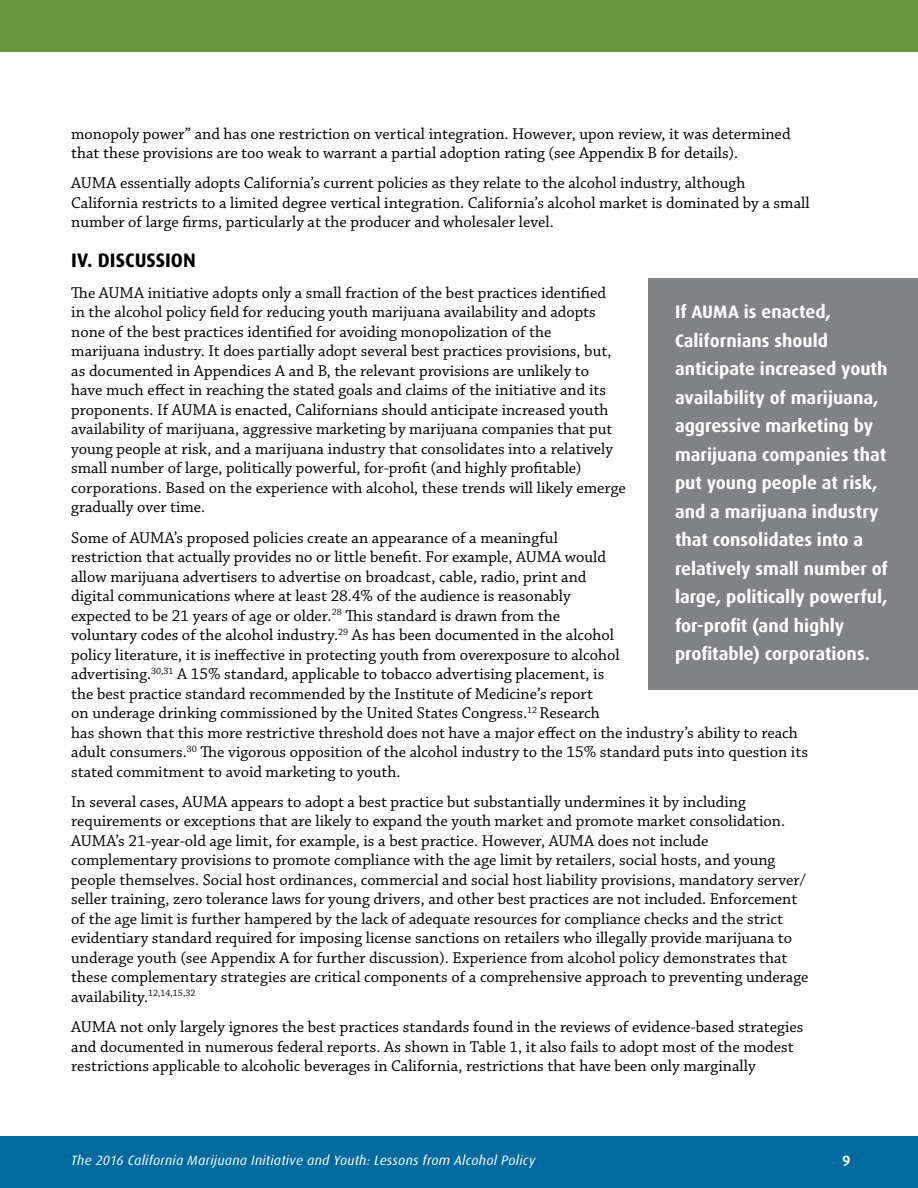
<style>
.page{position:relative;width:918px;height:1188px;background:#fff}
.page>*{position:absolute;margin:0;border:0;box-sizing:border-box;transform-origin:0 0}
.t1{font:700 19.5px "Dax";color:#000}
.t2{font:700 18px/28.5px "Dax";color:#fff}
.t3{font:16.5px/19.5px "Chaparral Pro";color:#000}
.t4{font:700 15px "Dax";color:#fff}
.t5{font:italic 13.5px "Dax";letter-spacing:.02em;color:#fff}
</style>
<div class="page">
<div style="left:0;top:1136px;width:918px;height:52px;background:#006b9e"></div>
<div style="left:0;top:0;width:918px;height:52px;background:#66953d"></div>
<div style="left:648px;top:279px;width:270px;height:411px;background:#808285"></div>
<p class="t3" style="left:71px;top:124px;width:721px">monopoly power” and has one restriction on vertical integration. However, upon review, it was determined that these provisions are too weak to warrant a partial adoption rating (see Appendix B for details).</p>
<p class="t3" style="left:71px;top:174px;width:740px">AUMA essentially adopts California’s current policies as they relate to the alcohol industry, although<br>California restricts to a limited degree vertical integration. California’s alcohol market is dominated by a small number of large firms, particularly at the producer and wholesaler level.</p>
<p class="t1" style="left:71px;top:250px;width:126px">IV. DISCUSSION</p>
<p class="t3" style="left:71px;top:283px;width:556px">The AUMA initiative adopts only a small fraction of the best practices identified<br>in the alcohol policy field for reducing youth marijuana availability and adopts none of the best practices identified for avoiding monopolization of the<br>marijuana industry. It does partially adopt several best practices provisions, but, as documented in Appendices A and B, the relevant provisions are unlikely to<br>have much effect in reaching the stated goals and claims of the initiative and its proponents. If AUMA is enacted, Californians should anticipate increased youth availability of marijuana, aggressive marketing by marijuana companies that put young people at risk, and a marijuana industry that consolidates into a relatively small number of large, politically powerful, for-profit (and highly profitable) corporations. Based on the experience with alcohol, these trends will likely emerge gradually over time.</p>
<p class="t3" style="left:71px;top:528px;width:738px">Some of AUMA’s proposed policies create an appearance of a meaningful<br>restriction that actually provides no or little benefit. For example, AUMA would<br>allow marijuana advertisers to advertise on broadcast, cable, radio, print and<br>digital communications where at least 28.4% of the audience is reasonably<br>expected to be 21 years of age or older.<sup>28</sup> This standard is drawn from the<br>voluntary codes of the alcohol industry.<sup>29</sup> As has been documented in the alcohol<br>policy literature, it is ineffective in protecting youth from overexposure to alcohol<br>advertising.<sup>30,31</sup> A 15% standard, applicable to tobacco advertising placement, is<br>the best practice standard recommended by the Institute of Medicine’s report<br>on underage drinking commissioned by the United States Congress.<sup>12</sup> Research<br>has shown that this more restrictive threshold does not have a major effect on the industry’s ability to reach adult consumers.<sup>30</sup> The vigorous opposition of the alcohol industry to the 15% standard puts into question its stated commitment to avoid marketing to youth.</p>
<p class="t3" style="left:71px;top:793px;width:739px">In several cases, AUMA appears to adopt a best practice but substantially undermines it by including requirements or exceptions that are likely to expand the youth market and promote market consolidation.<br>AUMA’s 21-year-old age limit, for example, is a best practice. However, AUMA does not include complementary provisions to promote compliance with the age limit by retailers, social hosts, and young people themselves. Social host ordinances, commercial and social host liability provisions, mandatory server/ seller training, zero tolerance laws for young drivers, and other best practices are not included. Enforcement of the age limit is further hampered by the lack of adequate resources for compliance checks and the strict evidentiary standard required for imposing license sanctions on retailers who illegally provide marijuana to underage youth (see Appendix A for further discussion). Experience from alcohol policy demonstrates that these complementary strategies are critical components of a comprehensive approach to preventing underage availability.<sup>12,14,15,32</sup></p>
<p class="t3" style="left:71px;top:1018px;width:734px">AUMA not only largely ignores the best practices standards found in the reviews of evidence-based strategies and documented in numerous federal reports. As shown in Table 1, it also fails to adopt most of the modest restrictions applicable to alcoholic beverages in California, restrictions that have been only marginally</p>
<p class="t2" style="left:675px;top:298px;width:214px">If AUMA is enacted,<br>Californians should anticipate increased youth availability of marijuana, aggressive marketing by marijuana companies that put young people at risk, and a marijuana industry that consolidates into a relatively small number of large, politically powerful, for-profit (and highly profitable) corporations.</p>
<p class="t5" style="left:71px;top:1153px;width:466px">The 2016 California Marijuana Initiative and Youth: Lessons from Alcohol Policy</p>
<p class="t4" style="left:842px;top:1152px;width:10px">9</p>
</div>
